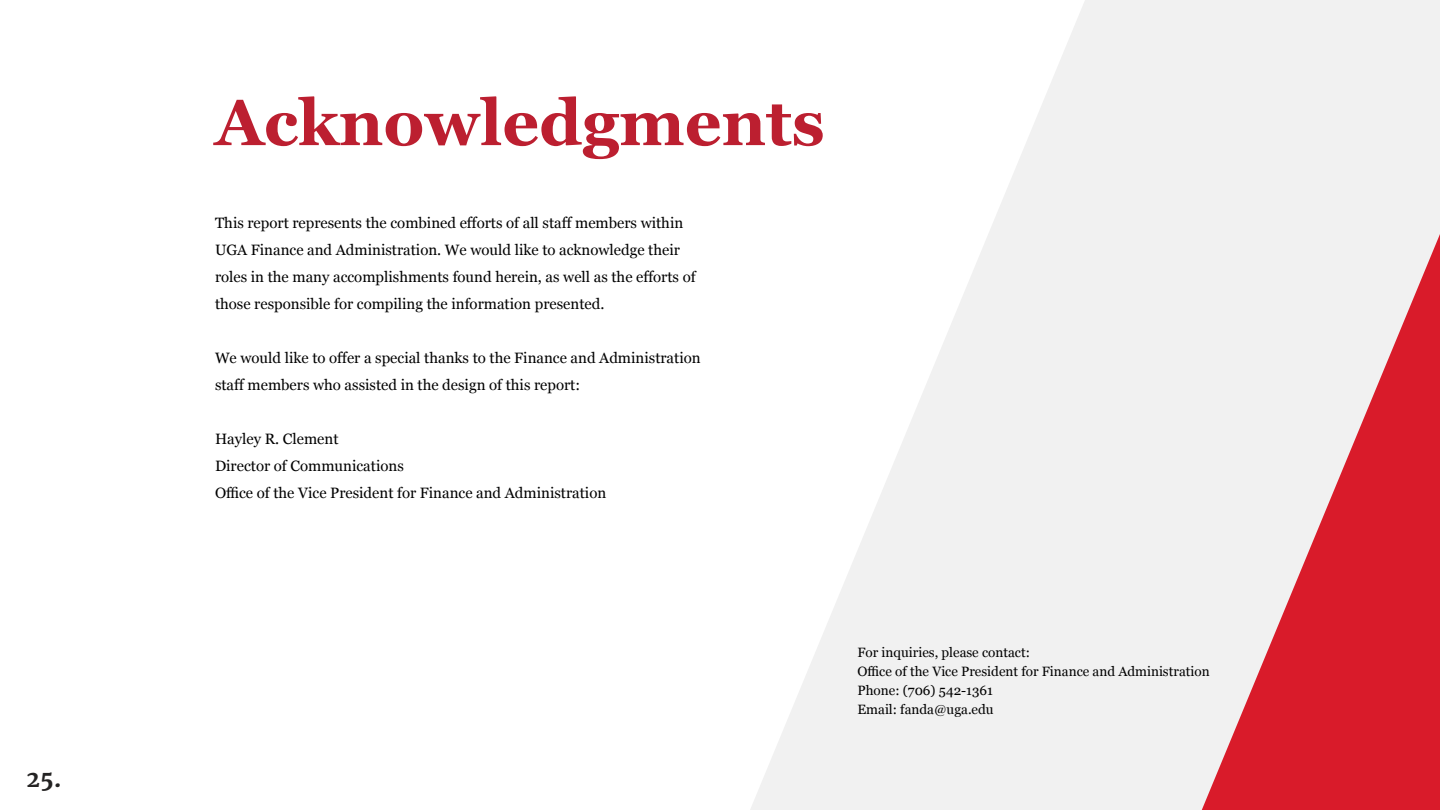
<style>
.page{position:relative;width:1440px;height:810px;background:#fff}
.page>*{position:absolute;margin:0;border:0;box-sizing:border-box;transform-origin:0 0}
.Title_01_Left{font:700 64.5px "Georgia";color:#bc1f30}
.t1{font:700 22.5px "Merriweather";color:#242323}
.t2{font:15px/27px "Georgia";color:#000}
.t3{font:13.5px "Georgia";color:#000}
</style>
<div class="page">
<svg style="left:750px;top:0;width:690px;height:810px;fill:#f1f1f1"></svg>
<svg style="left:1202px;top:234px;width:238px;height:576px;fill:#f1f1f1"></svg>
<h2 class="t1" style="left:27px;top:765px;width:36px">25.</h2>
<p class="Title_01_Left" style="left:215px;top:74px;width:611px">Acknowledgments</p>
<p class="t2" style="left:215px;top:208px;width:482px">This report represents the combined efforts of all staff members within UGA Finance and Administration. We would like to acknowledge their roles in the many accomplishments found herein, as well as the efforts of those responsible for compiling the information presented.</p>
<p class="t2" style="left:215px;top:343px;width:487px">We would like to offer a special thanks to the Finance and Administration staff members who assisted in the design of this report:</p>
<p class="t2" style="left:215px;top:424px;width:125px">Hayley R. Clement</p>
<p class="t2" style="left:215px;top:451px;width:190px">Director of Communications</p>
<p class="t2" style="left:215px;top:478px;width:393px">Office of the Vice President for Finance and Administration</p>
<p class="t3" style="left:858px;top:643px;width:174px">For inquiries, please contact:</p>
<p class="t3" style="left:858px;top:662px;width:354px">Office of the Vice President for Finance and Administration</p>
<p class="t3" style="left:858px;top:680px;width:137px">Phone: (706) 542-1361</p>
<p class="t3" style="left:858px;top:699px;width:138px">Email: fanda@uga.edu</p>
</div>
